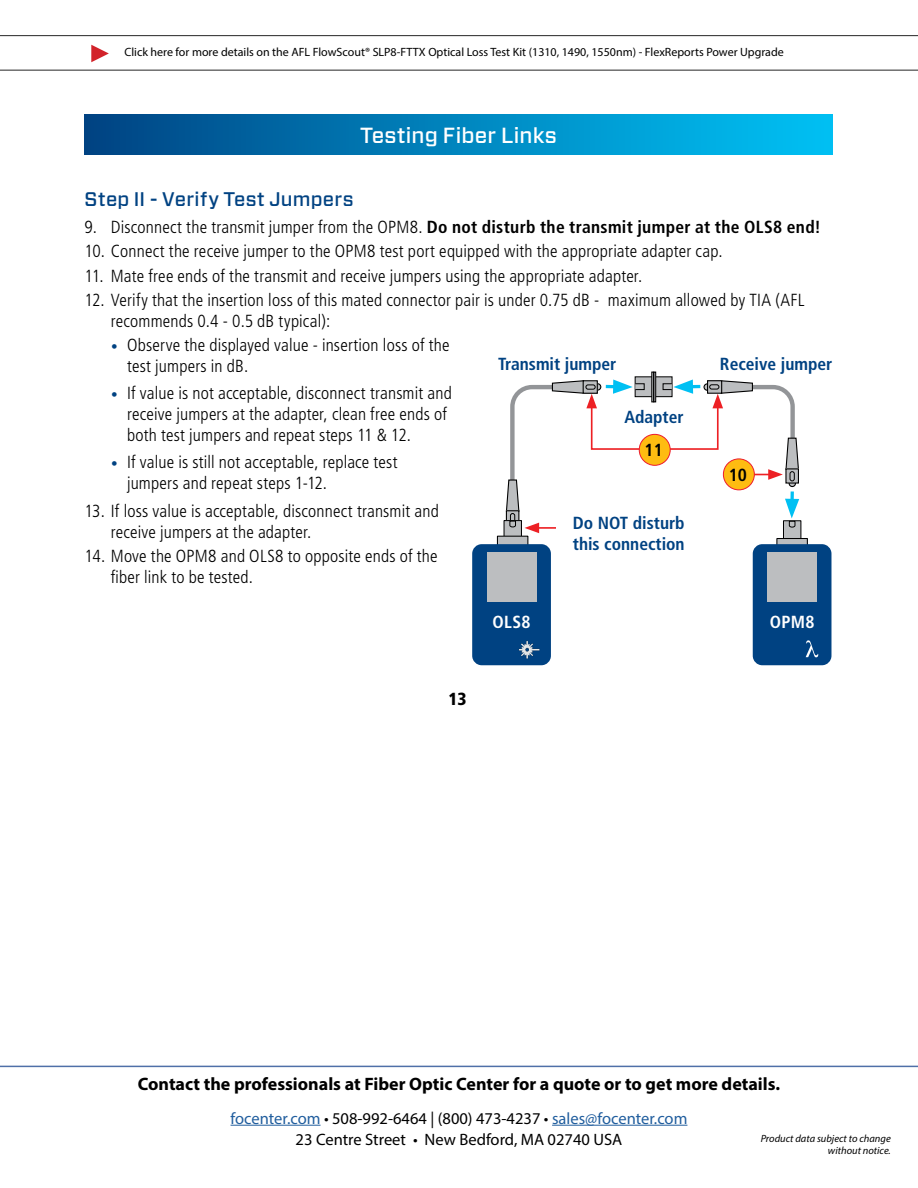
<style>
.page{position:relative;width:918px;height:1188px;background:#fff}
.page>*{position:absolute;margin:0;border:0;box-sizing:border-box;transform-origin:0 0}
.t1{font:500 21.9px "Forza";letter-spacing:.01em;color:#fff}
.t2{font:500 19.65px "Forza";letter-spacing:.015em;color:#004282}
.t3{font:700 18px "Myriad Pro";color:#000}
.t4{font:300 condensed 17.55px/21px "Frutiger LT Std";letter-spacing:.01em;color:#000}
.t5{font:700 condensed 17.55px "Frutiger LT Std";letter-spacing:.015em;color:#000}
.t6{font:700 condensed 17.55px/21px "Frutiger LT Std";color:#004282}
.t7{font:700 condensed 17.55px "Frutiger LT Std";letter-spacing:.025em;color:#fff}
.t8{font:900 condensed 17.55px "Frutiger LT Std";color:#000}
.t9{font:16.5px "Myriad Pro";color:#215e9e}
.t10{font:16.5px "Myriad Pro";color:#000}
.t11{font:12px "Myriad Pro";color:#000}
.t12{font:italic 10.5px/12.6px "Myriad Pro";color:#000;text-align:right}
.s1{font-weight:300}
.s2{font-size:13.05px;color:#004282}
.s3{color:#000}
</style>
<div class="page">
<hr style="left:231px;top:1125px;width:90px;height:1px;background:#215e9e">
<hr style="left:552px;top:1125px;width:135px;height:1px;background:#215e9e">
<hr style="left:0;top:1066px;width:918px;height:1px;background:#4f70a8">
<hr style="left:0;top:70px;width:918px;height:1px;background:#262626">
<svg style="left:91px;top:45px;width:18px;height:17px"></svg>
<hr style="left:0;top:35px;width:918px;height:1px;background:#262626">
<div style="left:85px;top:115px;width:748px;height:39px;background:linear-gradient(to right,#004484,#00c4f6)"></div>
<div style="left:635px;top:377px;width:37px;height:20px;background:#bcbec0"></div>
<div style="left:635px;top:377px;width:37px;height:20px;border:1px solid #000"></div>
<div style="left:652px;top:372px;width:2px;height:30px;border:1px solid #000"></div>
<div style="left:654px;top:372px;width:2px;height:30px;border:1px solid #000"></div>
<div style="left:635px;top:383px;width:10px;height:7px;border:1px solid #000"></div>
<div style="left:663px;top:383px;width:9px;height:7px;border:1px solid #000"></div>
<div style="left:789px;top:480px;width:6px;height:7px;background:#bcbec0;border-radius:50%"></div>
<div style="left:789px;top:480px;width:7px;height:7px;border:1px solid #000;border-radius:50%"></div>
<div style="left:785px;top:468px;width:14px;height:16px;border:1px solid #000"></div>
<div style="left:594px;top:384px;width:7px;height:6px;background:#bcbec0;border-radius:50%"></div>
<div style="left:594px;top:383px;width:7px;height:8px;border:1px solid #000;border-radius:50%"></div>
<div style="left:583px;top:380px;width:15px;height:14px;border:1px solid #000"></div>
<div style="left:783px;top:521px;width:18px;height:25px;background:#bcbec0"></div>
<div style="left:783px;top:520px;width:18px;height:26px;border:1px solid #000"></div>
<div style="left:777px;top:539px;width:30px;height:11px;background:#bcbec0"></div>
<div style="left:776px;top:538px;width:32px;height:13px;border:1px solid #000"></div>
<div style="left:723px;top:459px;width:31px;height:31px;background:#febc11;border-radius:50%"></div>
<div style="left:723px;top:459px;width:32px;height:31px;border:1px solid #ed1b2f;border-radius:50%"></div>
<hr style="left:536px;top:527px;width:47px;height:2px;background:#ed2024">
<svg style="left:525px;top:523px;width:14px;height:10px"></svg>
<svg style="left:790px;top:492px;width:4px;height:7px"></svg>
<svg style="left:785px;top:499px;width:14px;height:29px"></svg>
<svg style="left:606px;top:380px;width:27px;height:14px"></svg>
<div style="left:556px;top:516px;width:142px;height:58px;background:#fff"></div>
<svg style="left:508px;top:512px;width:9px;height:8px"></svg>
<div style="left:506px;top:510px;width:13px;height:15px;border:1px solid #000"></div>
<div style="left:510px;top:514px;width:5px;height:9px;background:#bcbec0;border-radius:2px"></div>
<div style="left:510px;top:513px;width:5px;height:10px;border:1px solid #000;border-radius:2px"></div>
<div style="left:504px;top:521px;width:17px;height:22px;background:#bcbec0"></div>
<div style="left:504px;top:520px;width:18px;height:24px;border:1px solid #000"></div>
<svg style="left:508px;top:520px;width:9px;height:8px"></svg>
<div style="left:497px;top:536px;width:31px;height:12px;background:#bcbec0"></div>
<div style="left:497px;top:536px;width:31px;height:13px;border:1px solid #000"></div>
<div style="left:591px;top:404px;width:128px;height:46px;border:2px solid #ed2024"></div>
<svg style="left:673px;top:380px;width:126px;height:101px"></svg>
<svg style="left:505px;top:380px;width:92px;height:132px"></svg>
<div style="left:639px;top:434px;width:31px;height:31px;background:#febc11;border-radius:50%"></div>
<div style="left:639px;top:434px;width:31px;height:32px;border:1px solid #ed1b2f;border-radius:50%"></div>
<div style="left:472px;top:544px;width:79px;height:121px;background:#004282;border-radius:10px"></div>
<div style="left:487px;top:553px;width:50px;height:49px;background:#bcbec0"></div>
<img style="left:518px;top:641px;width:22px;height:17px">
<div style="left:753px;top:544px;width:78px;height:121px;background:#004282;border-radius:10px"></div>
<div style="left:767px;top:553px;width:50px;height:49px;background:#bcbec0"></div>
<svg style="left:806px;top:640px;width:12px;height:17px"></svg>
<p class="t11" style="left:124px;top:44px;width:661px">Click here for more details on the AFL FlowScout® SLP8-FTTX Optical Loss Test Kit (1310, 1490, 1550nm) - FlexReports Power Upgrade</p>
<p class="t1" style="left:360px;top:121px;width:198px">Testing Fiber Links</p>
<p class="t2" style="left:85px;top:186px;width:271px">Step II - Verify Test Jumpers</p>
<p class="t5" style="left:85px;top:217px;width:738px"><span class="s1">9. Disconnect the transmit jumper from the OPM8.</span> Do not disturb the transmit jumper at the OLS8 end!</p>
<p class="t4" style="left:85px;top:241px;width:640px">10. Connect the receive jumper to the OPM8 test port equipped with the appropriate adapter cap.</p>
<p class="t4" style="left:85px;top:265px;width:559px">11. Mate free ends of the transmit and receive jumpers using the appropriate adapter.</p>
<p class="t4" style="left:111px;top:289px;width:695px;text-indent:-26px">12. Verify that the insertion loss of this mated connector pair is under 0.75 dB - maximum allowed by TIA (AFL recommends 0.4 - 0.5 dB typical):</p>
<p class="t4" style="left:127px;top:334px;width:324px;text-indent:-16px"><span class="s2">•</span> Observe the displayed value - insertion loss of the test jumpers in dB.</p>
<p class="t4" style="left:127px;top:383px;width:326px;text-indent:-16px"><span class="s2">•</span> If value is not acceptable, disconnect transmit and receive jumpers at the adapter, clean free ends of both test jumpers and repeat steps 11 &amp; 12.</p>
<p class="t4" style="left:127px;top:452px;width:272px;text-indent:-16px"><span class="s2">•</span> If value is still not acceptable, replace test jumpers and repeat steps 1-12.</p>
<p class="t4" style="left:111px;top:500px;width:330px;text-indent:-26px">13. If loss value is acceptable, disconnect transmit and receive jumpers at the adapter.</p>
<p class="t4" style="left:111px;top:546px;width:328px;text-indent:-26px">14. Move the OPM8 and OLS8 to opposite ends of the fiber link to be tested.</p>
<p class="t6" style="left:498px;top:354px;width:120px">Transmit jumper</p>
<p class="t6" style="left:720px;top:354px;width:114px">Receive jumper</p>
<p class="t6" style="left:624px;top:406px;width:61px">Adapter</p>
<p class="t5" style="left:645px;top:440px;width:20px">11</p>
<p class="t5" style="left:729px;top:464px;width:20px">10</p>
<p class="t6" style="left:573px;top:512px;width:113px">Do NOT disturb this connection</p>
<p class="t8" style="left:448px;top:689px;width:20px">13</p>
<p class="t7" style="left:493px;top:612px;width:40px">OLS8</p>
<p class="t7" style="left:770px;top:612px;width:46px">OPM8</p>
<p class="t3" style="left:138px;top:1072px;width:644px">Contact the professionals at Fiber Optic Center for a quote or to get more details.</p>
<p class="t9" style="left:231px;top:1108px;width:458px">focenter.com <span class="s3">• 508-992-6464 | (800) 473-4237 •</span> sales@focenter.com</p>
<p class="t10" style="left:296px;top:1129px;width:328px">23 Centre Street • New Bedford, MA 02740 USA</p>
<p class="t12" style="left:761px;top:1132px;width:132px">Product data subject to change without notice.</p>
</div>
